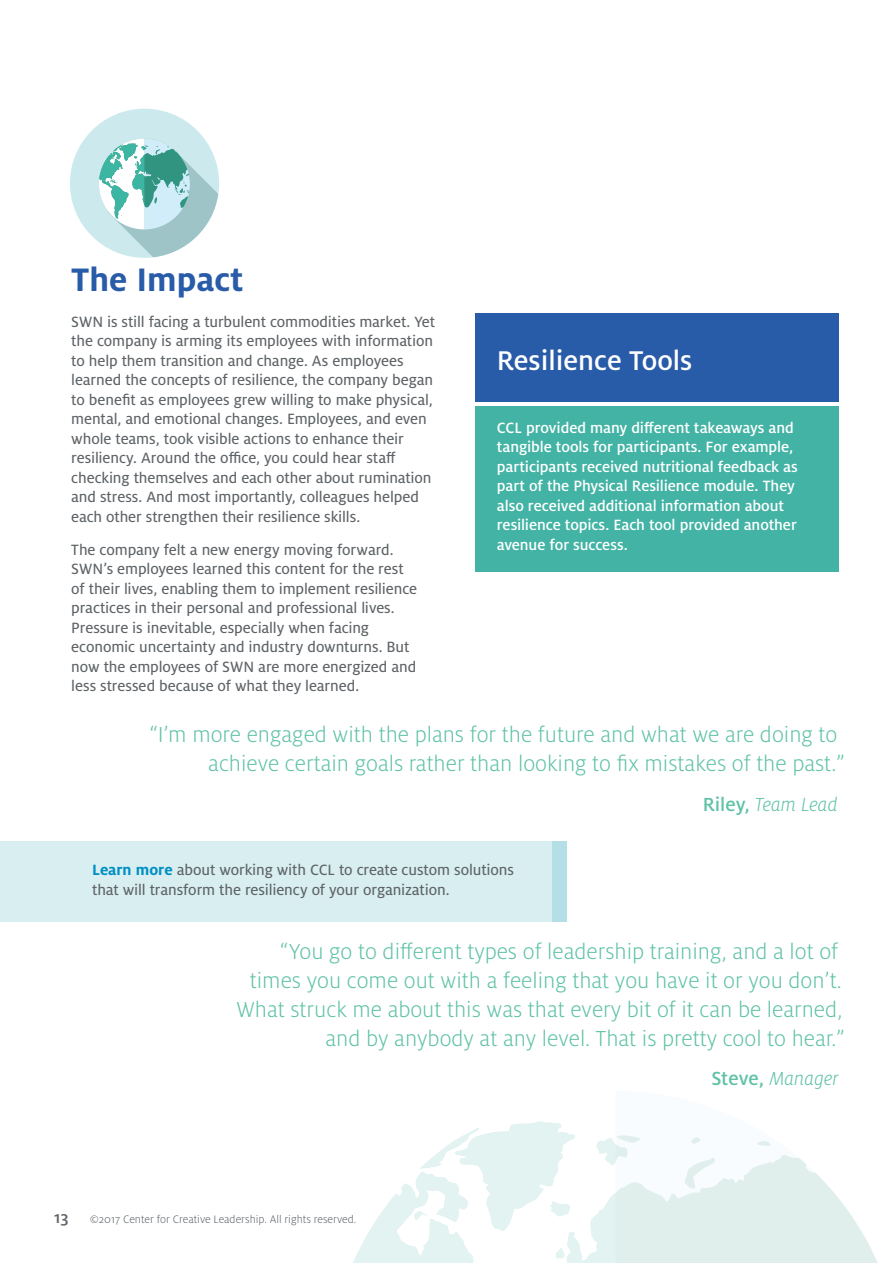
<style>
.page{position:relative;width:893px;height:1263px;background:#fff}
.page>*{position:absolute;margin:0;border:0;box-sizing:border-box;transform-origin:0 0}
.t1{font:700 36px "Milo Pro";color:#285ba8}
.t2{font:500 30px "Milo Pro";color:#fff}
.t3{font:300 24px/28.8px "Milo Pro";color:#5fc2a6}
.t4{font:italic 300 21px "Milo Pro";color:#5fc2a6}
.t5{font:16.5px/19.5px "Milo Pro Text";letter-spacing:-.005em;color:#5e6367}
.t6{font:500 16.5px/19.5px "Milo Pro";letter-spacing:-.005em;color:#fff}
.t7{font:300 12px "Milo Pro";color:#5e6367}
.s1{font-weight:500;font-style:normal}
.s2{font-family:"Milo Pro";font-weight:700;color:#008fc5}
.s3{font-weight:500;font-size:18px}
</style>
<div class="page">
<svg style="left:353px;top:1121px;width:525px;height:142px"></svg>
<div style="left:0;top:841px;width:558px;height:80px;background:#d8eef1"></div>
<div style="left:475px;top:407px;width:364px;height:165px;background:#42b3a4"></div>
<div style="left:475px;top:314px;width:364px;height:88px;background:#285ba8"></div>
<div style="left:70px;top:109px;width:149px;height:149px;background:#cceaed;border-radius:50%"></div>
<svg style="left:99px;top:139px;width:119px;height:118px"></svg>
<div style="left:552px;top:841px;width:15px;height:80px;background:#b5dfe7"></div>
<h1 class="t1" style="left:71px;top:260px;width:174px">The Impact</h1>
<p class="t5" style="left:71px;top:312px;width:365px">SWN is still facing a turbulent commodities market. Yet the company is arming its employees with information to help them transition and change. As employees learned the concepts of resilience, the company began to benefit as employees grew willing to make physical, mental, and emotional changes. Employees, and even whole teams, took visible actions to enhance their resiliency. Around the office, you could hear staff checking themselves and each other about rumination and stress. And most importantly, colleagues helped each other strengthen their resilience skills.</p>
<p class="t5" style="left:71px;top:540px;width:347px">The company felt a new energy moving forward.<br>SWN’s employees learned this content for the rest of their lives, enabling them to implement resilience practices in their personal and professional lives.<br>Pressure is inevitable, especially when facing economic uncertainty and industry downturns. But now the employees of SWN are more energized and less stressed because of what they learned.</p>
<h2 class="t2" style="left:497px;top:344px;width:197px">Resilience Tools</h2>
<p class="t6" style="left:497px;top:418px;width:303px">CCL provided many different takeaways and tangible tools for participants. For example, participants received nutritional feedback as part of the Physical Resilience module. They also received additional information about resilience topics. Each tool provided another avenue for success.</p>
<h3 class="t3" style="left:208px;top:721px;width:638px;text-indent:-59px">“I’m more engaged with the plans for the future and what we are doing to achieve certain goals rather than looking to fix mistakes of the past.”</h3>
<p class="t4" style="left:703px;top:793px;width:137px"><span class="s1">Riley,</span> Team Lead</p>
<p class="t5" style="left:92px;top:860px;width:423px"><span class="s2">Learn more</span> about working with CCL to create custom solutions that will transform the resiliency of your organization.</p>
<p class="t3" style="left:237px;top:937px;width:610px;text-align:right">“You go to different types of leadership training, and a lot of times you come out with a feeling that you have it or you don’t.<br>What struck me about this was that every bit of it can be learned, and by anybody at any level. That is pretty cool to hear.”</p>
<p class="t4" style="left:711px;top:1067px;width:129px"><span class="s1">Steve,</span> Manager</p>
<p class="t7" style="left:54px;top:1213px;width:304px"><span class="s3">13</span> ©2017 Center for Creative Leadership. All rights reserved.</p>
</div>
